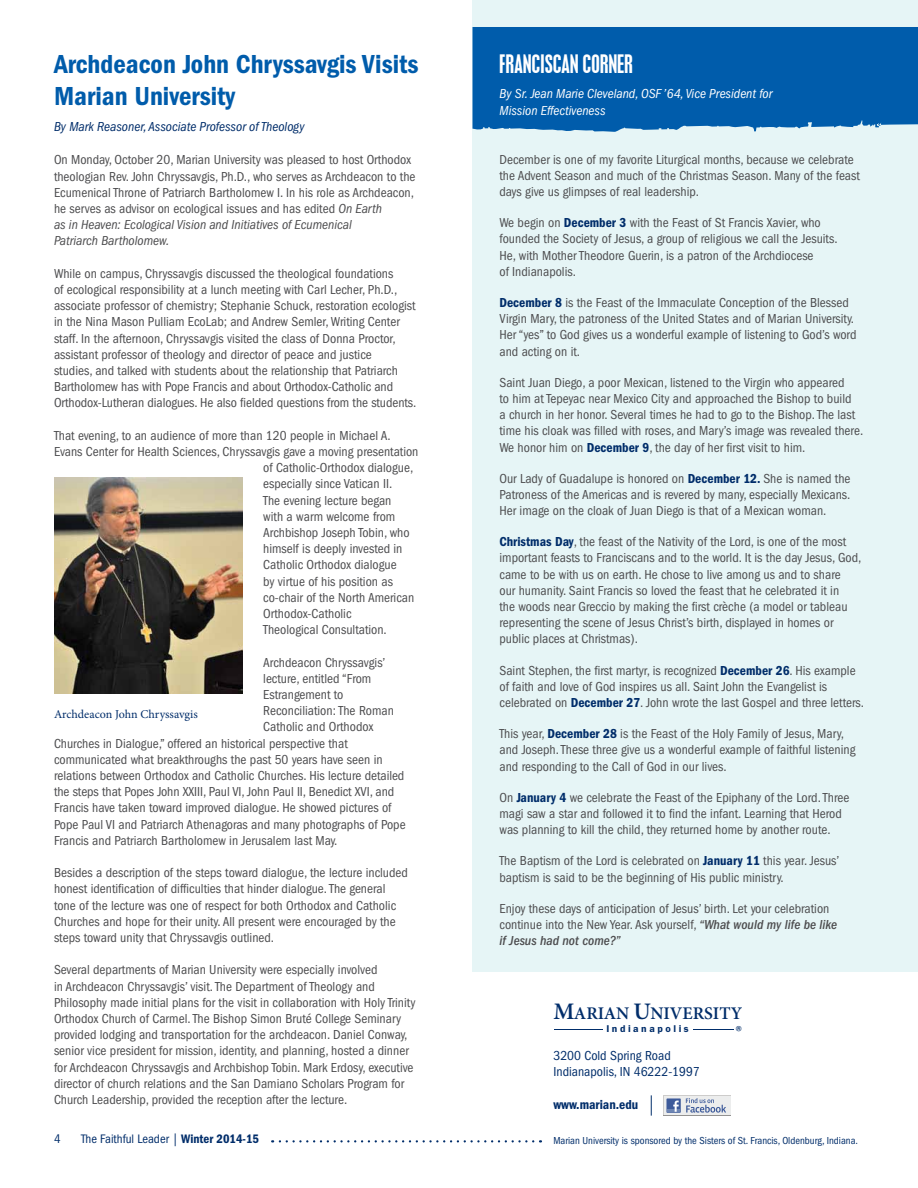
<style>
.page{position:relative;width:918px;height:1188px;background:#fff}
.page>*{position:absolute;margin:0;border:0;box-sizing:border-box;transform-origin:0 0}
.t1{font:27px/32.4px "ITC Franklin Gothic Std Dm Cd";color:#005cab}
.t2{font:condensed 22.5px "Placard";color:#fff}
.t3{font:600 17.85px "Minion Pro";color:#002d6a}
.t4{font:condensed 13.5px/16.2px "ITC Franklin Gothic Std";color:#4d4d4f}
.t5{font:italic condensed 13.5px/16.5px "ITC Franklin Gothic Std";color:#fff}
.t6{font:italic condensed 13.5px "ITC Franklin Gothic Std";color:#002d6a}
.t7{font:condensed 13.5px/16.2px "ITC Franklin Gothic Std";color:#002d6a}
.t8{font:13.5px "ITC Franklin Gothic Std Dm Cd";color:#002d6a}
.t9{font:13.05px "ITC Franklin Gothic Std";color:#002d6a}
.t10{font:condensed 12.75px "ITC Franklin Gothic Std";color:#002d6a}
.t11{font:12px "Minion Pro";color:#002d6a}
.t12{font:condensed 10.5px "ITC Franklin Gothic Std";color:#002d6a}
.t13{font:600 10.2px "Franklin Gothic";letter-spacing:.25em;color:#002d6a}
.s1{font-style:italic}
.s2{font-family:"ITC Franklin Gothic Std Dm Cd";font-stretch:normal}
.s3{font-family:"ITC Franklin Gothic Std Dm Cd";font-stretch:normal;color:#002d6a}
.s4{font-weight:500;font-style:italic}
.s5{font-size:23.7px}
</style>
<div class="page">
<div style="left:472px;top:0;width:446px;height:972px;background:#e6f5f6"></div>
<div style="left:472px;top:27px;width:446px;height:105px;background:#005cab"></div>
<hr style="left:664px;top:1115px;width:67px;height:1px;background:#939291">
<div style="left:664px;top:1095px;width:67px;height:20px;background:#cdcccb"></div>
<hr style="left:664px;top:1096px;width:67px;height:1px;background:#fff">
<div style="left:664px;top:1097px;width:67px;height:18px;background:#eceded"></div>
<svg style="left:686px;top:1098px;width:40px;height:15px"></svg>
<svg style="left:666px;top:1098px;width:15px;height:15px"></svg>
<svg style="left:668px;top:1101px;width:12px;height:11px"></svg>
<hr style="left:554px;top:1029px;width:49px;height:1px;background:#002d6a">
<hr style="left:693px;top:1029px;width:41px;height:1px;background:#002d6a">
<svg style="left:651px;top:1095px;width:1px;height:21px"></svg>
<svg style="left:272px;top:1140px;width:261px;height:3px"></svg>
<img style="left:54px;top:478px;width:189px;height:216px">
<h1 class="t1" style="left:54px;top:48px;width:366px">Archdeacon John Chryssavgis Visits<br>Marian University</h1>
<p class="t6" style="left:54px;top:119px;width:252px">By Mark Reasoner, Associate Professor of Theology</p>
<p class="t4" style="left:54px;top:152px;width:363px">On Monday, October 20, Marian University was pleased to host Orthodox theologian Rev. John Chryssavgis, Ph.D., who serves as Archdeacon to the Ecumenical Throne of Patriarch Bartholomew I. In his role as Archdeacon, he serves as advisor on ecological issues and has edited <span class="s1">On Earth<br>as in Heaven: Ecological Vision and Initiatives of Ecumenical<br>Patriarch Bartholomew.</span></p>
<p class="t4" style="left:54px;top:265px;width:364px">While on campus, Chryssavgis discussed the theological foundations<br>of ecological responsibility at a lunch meeting with Carl Lecher, Ph.D., associate professor of chemistry; Stephanie Schuck, restoration ecologist in the Nina Mason Pulliam EcoLab; and Andrew Semler, Writing Center staff. In the afternoon, Chryssavgis visited the class of Donna Proctor, assistant professor of theology and director of peace and justice<br>studies, and talked with students about the relationship that Patriarch Bartholomew has with Pope Francis and about Orthodox-Catholic and Orthodox-Lutheran dialogues. He also fielded questions from the students.</p>
<p class="t4" style="left:54px;top:427px;width:338px">That evening, to an audience of more than 120 people in Michael A.</p>
<p class="t4" style="left:54px;top:443px;width:366px">Evans Center for Health Sciences, Chryssavgis gave a moving presentation</p>
<p class="t4" style="left:263px;top:460px;width:152px">of Catholic-Orthodox dialogue,</p>
<p class="t4" style="left:263px;top:476px;width:131px">especially since Vatican II.</p>
<p class="t4" style="left:263px;top:492px;width:130px">The evening lecture began</p>
<p class="t4" style="left:263px;top:508px;width:134px">with a warm welcome from</p>
<p class="t4" style="left:263px;top:524px;width:148px">Archbishop Joseph Tobin, who</p>
<p class="t4" style="left:263px;top:541px;width:141px">himself is deeply invested in</p>
<p class="t4" style="left:263px;top:557px;width:135px">Catholic Orthodox dialogue</p>
<p class="t4" style="left:263px;top:573px;width:131px">by virtue of his position as</p>
<p class="t4" style="left:263px;top:589px;width:153px">co-chair of the North American</p>
<p class="t4" style="left:263px;top:605px;width:90px">Orthodox-Catholic</p>
<p class="t4" style="left:263px;top:622px;width:125px">Theological Consultation.</p>
<p class="t4" style="left:263px;top:654px;width:124px">Archdeacon Chryssavgis’</p>
<p class="t4" style="left:263px;top:670px;width:110px">lecture, entitled “From</p>
<p class="t4" style="left:263px;top:686px;width:82px">Estrangement to</p>
<p class="t4" style="left:263px;top:703px;width:132px">Reconciliation: The Roman</p>
<p class="t4" style="left:263px;top:719px;width:112px">Catholic and Orthodox</p>
<p class="t4" style="left:54px;top:735px;width:295px">Churches in Dialogue,” offered an historical perspective that</p>
<p class="t4" style="left:54px;top:751px;width:330px">communicated what breakthroughs the past 50 years have seen in</p>
<p class="t4" style="left:54px;top:767px;width:352px">relations between Orthodox and Catholic Churches. His lecture detailed</p>
<p class="t4" style="left:54px;top:784px;width:342px">the steps that Popes John XXIII, Paul VI, John Paul II, Benedict XVI, and</p>
<p class="t4" style="left:54px;top:800px;width:339px">Francis have taken toward improved dialogue. He showed pictures of</p>
<p class="t4" style="left:54px;top:816px;width:353px">Pope Paul VI and Patriarch Athenagoras and many photographs of Pope</p>
<p class="t4" style="left:54px;top:832px;width:285px">Francis and Patriarch Bartholomew in Jerusalem last May.</p>
<p class="t4" style="left:54px;top:865px;width:356px">Besides a description of the steps toward dialogue, the lecture included honest identification of difficulties that hinder dialogue. The general tone of the lecture was one of respect for both Orthodox and Catholic Churches and hope for their unity. All present were encouraged by the steps toward unity that Chryssavgis outlined.</p>
<p class="t4" style="left:54px;top:962px;width:363px">Several departments of Marian University were especially involved<br>in Archdeacon Chryssavgis’ visit. The Department of Theology and Philosophy made initial plans for the visit in collaboration with Holy Trinity Orthodox Church of Carmel. The Bishop Simon Bruté College Seminary provided lodging and transportation for the archdeacon. Daniel Conway, senior vice president for mission, identity, and planning, hosted a dinner for Archdeacon Chryssavgis and Archbishop Tobin. Mark Erdosy, executive director of church relations and the San Damiano Scholars Program for Church Leadership, provided the reception after the lecture.</p>
<p class="t11" style="left:54px;top:706px;width:145px">Archdeacon John Chryssavgis</p>
<p class="t10" style="left:54px;top:1131px;width:8px">4</p>
<p class="t10" style="left:81px;top:1131px;width:180px">The Faithful Leader | <span class="s2">Winter 2014-15</span></p>
<h2 class="t2" style="left:500px;top:50px;width:135px">FRANCISCAN CORNER</h2>
<p class="t5" style="left:500px;top:86px;width:274px">By Sr. Jean Marie Cleveland, OSF ’64, Vice President for<br>Mission Effectiveness</p>
<p class="t4" style="left:500px;top:151px;width:362px">December is one of my favorite Liturgical months, because we celebrate the Advent Season and much of the Christmas Season. Many of the feast days give us glimpses of real leadership.</p>
<p class="t4" style="left:500px;top:215px;width:340px">We begin on <span class="s3">December 3</span> with the Feast of St Francis Xavier, who founded the Society of Jesus, a group of religious we call the Jesuits.<br>He, with Mother Theodore Guerin, is a patron of the Archdiocese<br>of Indianapolis.</p>
<p class="t4" style="left:500px;top:294px;width:359px"><span class="s3">December 8</span> is the Feast of the Immaculate Conception of the Blessed Virgin Mary, the patroness of the United States and of Marian University.<br>Her “yes” to God gives us a wonderful example of listening to God’s word and acting on it.</p>
<p class="t4" style="left:500px;top:374px;width:365px">Saint Juan Diego, a poor Mexican, listened to the Virgin who appeared<br>to him at Tepeyac near Mexico City and approached the Bishop to build<br>a church in her honor. Several times he had to go to the Bishop. The last time his cloak was filled with roses, and Mary’s image was revealed there.<br>We honor him on <span class="s3">December 9</span>, the day of her first visit to him.</p>
<p class="t4" style="left:500px;top:470px;width:353px;text-align:justify">Our Lady of Guadalupe is honored on <span class="s3">December 12.</span> She is named the Patroness of the Americas and is revered by many, especially Mexicans.<br>Her image on the cloak of Juan Diego is that of a Mexican woman.</p>
<p class="t4" style="left:500px;top:534px;width:364px"><span class="s3">Christmas Day</span>, the feast of the Nativity of the Lord, is one of the most important feasts to Franciscans and to the world. It is the day Jesus, God, came to be with us on earth. He chose to live among us and to share<br>our humanity. Saint Francis so loved the feast that he celebrated it in<br>the woods near Greccio by making the first crèche (a model or tableau representing the scene of Jesus Christ’s birth, displayed in homes or public places at Christmas).</p>
<p class="t4" style="left:500px;top:662px;width:366px">Saint Stephen, the first martyr, is recognized <span class="s3">December 26</span>. His example of faith and love of God inspires us all. Saint John the Evangelist is celebrated on <span class="s3">December 27</span>. John wrote the last Gospel and three letters.</p>
<p class="t4" style="left:500px;top:726px;width:358px">This year, <span class="s3">December 28</span> is the Feast of the Holy Family of Jesus, Mary, and Joseph. These three give us a wonderful example of faithful listening and responding to the Call of God in our lives.</p>
<p class="t4" style="left:500px;top:789px;width:351px">On <span class="s3">January 4</span> we celebrate the Feast of the Epiphany of the Lord. Three magi saw a star and followed it to find the infant. Learning that Herod was planning to kill the child, they returned home by another route.</p>
<p class="t4" style="left:500px;top:853px;width:341px">The Baptism of the Lord is celebrated on <span class="s3">January 11</span> this year. Jesus’ baptism is said to be the beginning of His public ministry.</p>
<p class="t4" style="left:500px;top:900px;width:339px">Enjoy these days of anticipation of Jesus’ birth. Let your celebration continue into the New Year. Ask yourself, <span class="s4">“What would my life be like if Jesus had not come?”</span></p>
<h3 class="t3" style="left:554px;top:1001px;width:191px"><span class="s5">M</span>ARIAN <span class="s5">U</span>NIVERSITY</h3>
<p class="t13" style="left:606px;top:1022px;width:84px">Indianapolis</p>
<p class="t9" style="left:735px;top:1023px;width:11px">®</p>
<p class="t7" style="left:554px;top:1048px;width:148px">3200 Cold Spring Road<br>Indianapolis, IN 46222-1997</p>
<p class="t8" style="left:554px;top:1097px;width:86px">www.marian.edu</p>
<p class="t12" style="left:554px;top:1135px;width:306px">Marian University is sponsored by the Sisters of St. Francis, Oldenburg, Indiana.</p>
</div>
